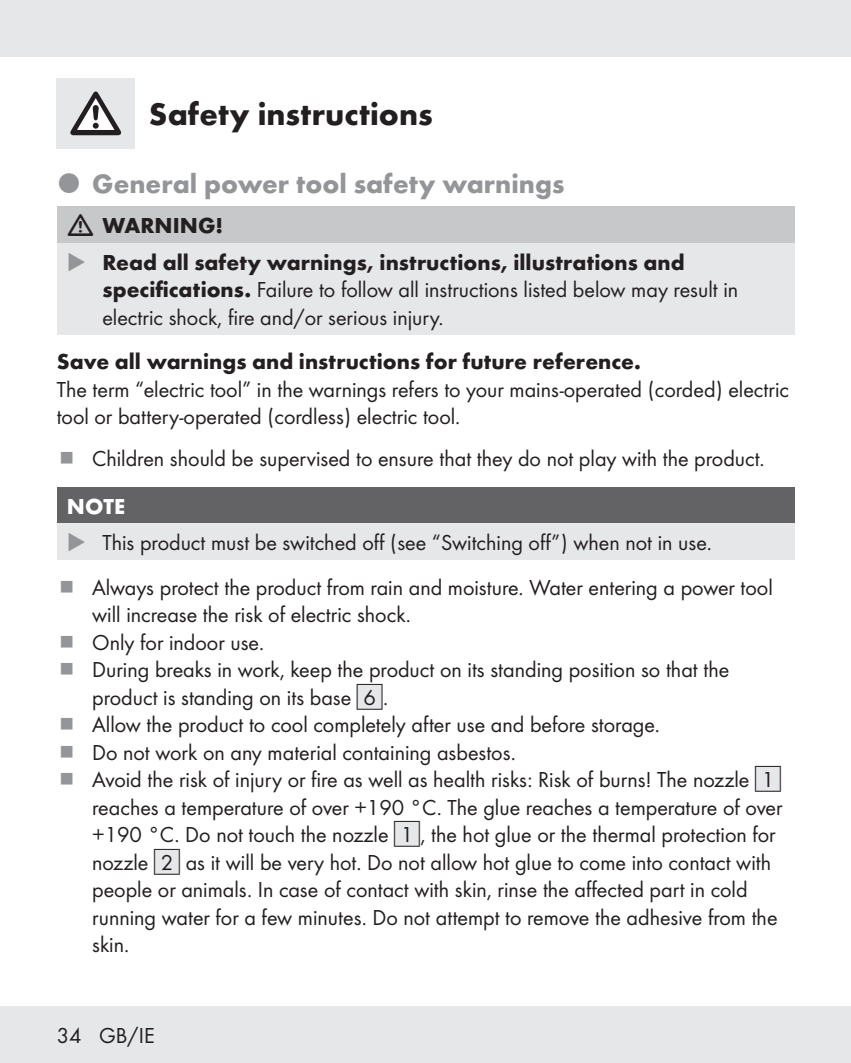
<style>
.page{position:relative;width:851px;height:1063px;background:#fff}
.page>*{position:absolute;margin:0;border:0;box-sizing:border-box;transform-origin:0 0}
.t1{font:700 32.5px "Futura";color:#231f20}
.t2{font:700 27.5px "Futura";color:#939598}
.t3{font:22.5px/27.5px "Futura Boo";color:#231f20}
.t4{font:700 22.5px "Futura";color:#231f20}
.t5{font:700 22.5px "Futura";color:#fff}
.s1{color:#939598}
.s2{font-family:"Futura";font-weight:700}
.s3{font-family:"IMP Lidl Num Box";font-size:19.75px;color:#e6e7e9}
.s4{font-family:"IMP Lidl Num Box";font-size:19.75px}
</style>
<div class="page">
<div style="left:0;top:1006px;width:850px;height:57px;background:#e6e7e9"></div>
<div style="left:0;top:0;width:850px;height:57px;background:#e6e7e9"></div>
<div style="left:57px;top:78px;width:78px;height:71px;background:#e6e7e9"></div>
<svg style="left:70px;top:92px;width:51px;height:43px"></svg>
<div style="left:57px;top:207px;width:737px;height:36px;background:#c7c8ca"></div>
<div style="left:57px;top:243px;width:737px;height:92px;background:#e6e7e9"></div>
<div style="left:57px;top:487px;width:737px;height:37px;background:#636366"></div>
<div style="left:57px;top:524px;width:737px;height:36px;background:#e6e7e9"></div>
<h1 class="t1" style="left:149px;top:90px;width:285px">Safety instructions</h1>
<p class="t2" style="left:92px;top:163px;width:473px">General power tool safety warnings</p>
<p class="t4" style="left:102px;top:209px;width:122px">WARNING!</p>
<p class="t4" style="left:67px;top:245px;width:619px"><span class="s1">◆</span> Read all safety warnings, instructions, illustrations and</p>
<p class="t3" style="left:102px;top:275px;width:637px"><span class="s2">specifications.</span> Failure to follow all instructions listed below may result in electric shock, fire and/or serious injury.</p>
<p class="t4" style="left:57px;top:345px;width:585px">Save all warnings and instructions for future reference.</p>
<p class="t3" style="left:57px;top:374px;width:733px">The term “electric tool” in the warnings refers to your mains-operated (corded) electric tool or battery-operated (cordless) electric tool.</p>
<p class="t3" style="left:92px;top:444px;width:674px">Children should be supervised to ensure that they do not play with the product.</p>
<p class="t5" style="left:67px;top:490px;width:60px">NOTE</p>
<p class="t3" style="left:92px;top:519px;width:682px;line-height:44.8px;text-indent:-25px"><span class="s1">◆</span> This product must be switched off (see “Switching off”) when not in use.<br>Always protect the product from rain and moisture. Water entering a power tool</p>
<p class="t3" style="left:92px;top:600px;width:691px">will increase the risk of electric shock.<br>Only for indoor use.<br>During breaks in work, keep the product on its standing position so that the product is standing on its base <span class="s3">[</span><span class="s4">6]</span>.<br>Allow the product to cool completely after use and before storage.<br>Do not work on any material containing asbestos.<br>Avoid the risk of injury or fire as well as health risks: Risk of burns! The nozzle <span class="s3">[</span><span class="s4">1] </span>reaches a temperature of over +190 °C. The glue reaches a temperature of over +190 °C. Do not touch the nozzle <span class="s3">[</span><span class="s4">1]</span>, the hot glue or the thermal protection for nozzle <span class="s3">[</span><span class="s4">2]</span> as it will be very hot. Do not allow hot glue to come into contact with people or animals. In case of contact with skin, rinse the affected part in cold running water for a few minutes. Do not attempt to remove the adhesive from the skin.</p>
<p class="t3" style="left:57px;top:1020px;width:99px">34 GB/IE</p>
</div>
